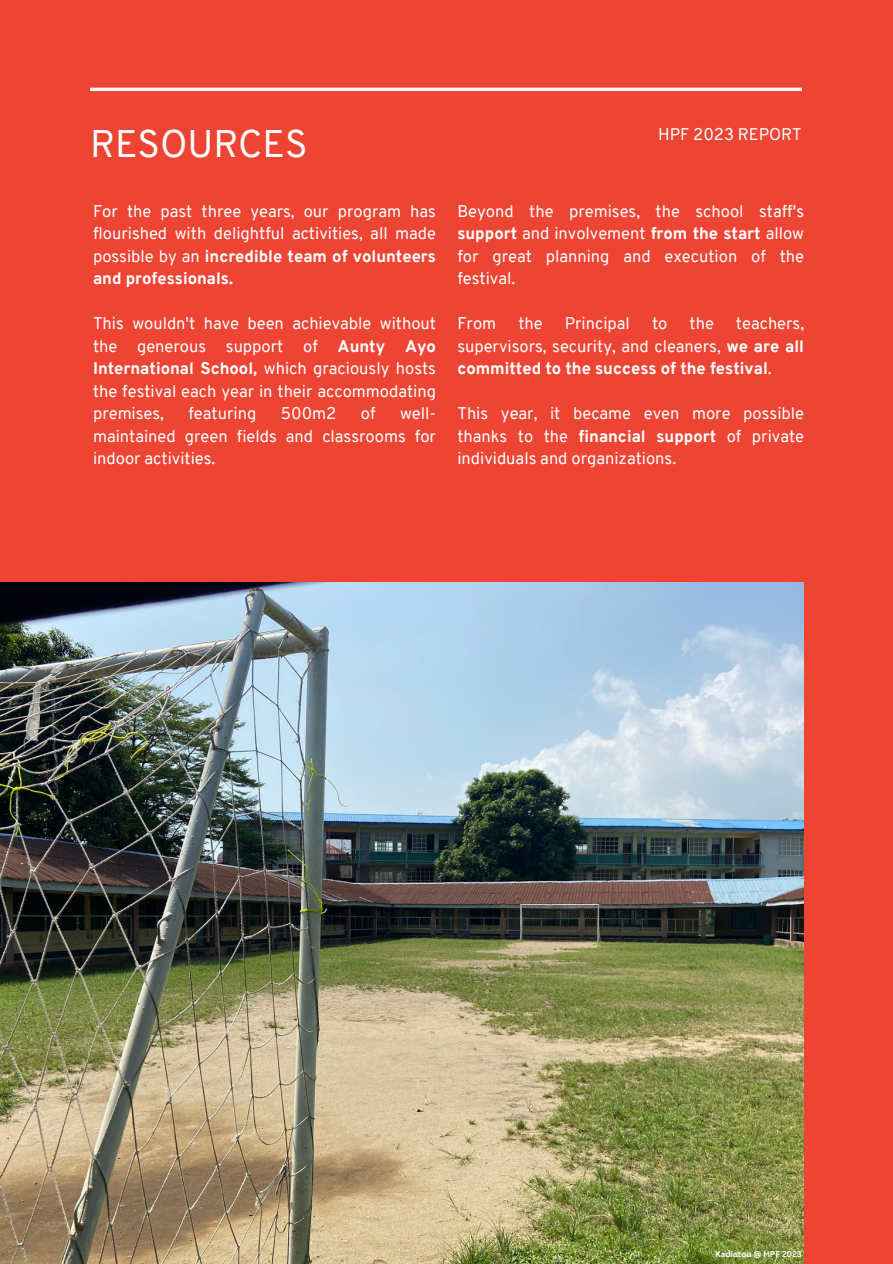
<style>
.page{position:relative;width:893px;height:1264px;background:#fff}
.page>*{position:absolute;margin:0;border:0;box-sizing:border-box;transform-origin:0 0}
.t1{font:37.5px "Overpass";color:#fff}
.t2{font:16.5px/22.5px "Overpass";color:#fff;text-align:justify}
.t3{font:700 8.25px "Canva Sans";color:#fff}
.s1{font-weight:800}
</style>
<div class="page">
<div style="left:0;top:0;width:892px;height:1263px;background:#ed4433"></div>
<img style="left:0;top:583px;width:803px;height:680px">
<hr style="left:90px;top:88px;width:711px;height:3px;background:#fff">
<p class="t1" style="left:90px;top:129px;width:219px">RESOURCES</p>
<p class="t2" style="left:658px;top:124px;width:145px">HPF 2023 REPORT</p>
<p class="t2" style="left:93px;top:201px;width:344px">For the past three years, our program has flourished with delightful activities, all made possible by an <span class="s1">incredible team of volunteers and professionals.</span></p>
<p class="t2" style="left:93px;top:314px;width:344px">This wouldn't have been achievable without the generous support of <span class="s1">Aunty Ayo International School,</span> which graciously hosts the festival each year in their accommodating premises,</p>
<p class="t2" style="left:93px;top:404px;width:344px;text-indent:307px">well&shy;maintained green fields and classrooms for indoor activities.</p>
<p class="t2" style="left:188px;top:404px;width:69px">featuring</p>
<p class="t2" style="left:281px;top:404px;width:57px">500m2</p>
<p class="t2" style="left:361px;top:404px;width:16px">of</p>
<p class="t2" style="left:457px;top:201px;width:348px">Beyond the premises, the school staff's <span class="s1">support</span> and involvement <span class="s1">from the start</span> allow for great planning and execution of the festival.</p>
<p class="t2" style="left:457px;top:314px;width:40px">From</p>
<p class="t2" style="left:518px;top:314px;width:26px">the</p>
<p class="t2" style="left:564px;top:314px;width:67px">Principal</p>
<p class="t2" style="left:652px;top:314px;width:17px">to</p>
<p class="t2" style="left:689px;top:314px;width:26px">the</p>
<p class="t2" style="left:457px;top:314px;width:348px;text-indent:278px">teachers, supervisors, security, and cleaners, <span class="s1">we are all committed to the success of the festival</span>.</p>
<p class="t2" style="left:457px;top:404px;width:348px">This year, it became even more possible thanks to the <span class="s1">financial support</span> of private individuals and organizations.</p>
<p class="t3" style="left:715px;top:1248px;width:88px">Kadiatou @ HPF 2023</p>
</div>
